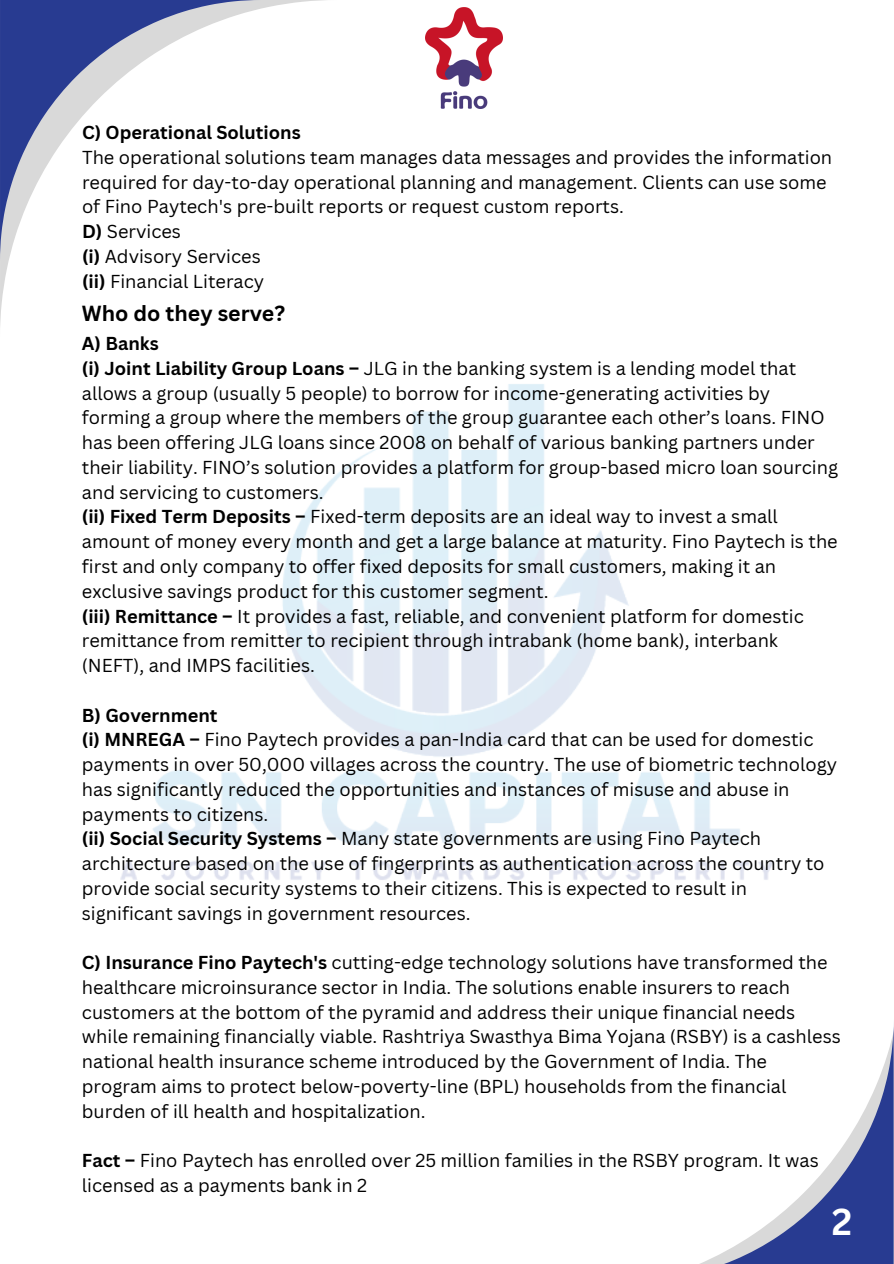
<style>
.page{position:relative;width:894px;height:1264px;background:#fff}
.page>*{position:absolute;margin:0;border:0;box-sizing:border-box;transform-origin:0 0}
.t1{font:700 36.6px "Canva Sans";color:#fff}
.t2{font:700 21.3px "Canva Sans";color:#000}
.t3{font:18.3px/24.8px "Canva Sans";color:#000}
.t4{font:700 18.3px "Canva Sans";color:#000}
.t5{font:18.15px/24.8px "Canva Sans";color:#000}
.t6{font:700 18.15px "Canva Sans";color:#000}
.s1{font-weight:700}
</style>
<div class="page">
<img style="left:120px;top:7px;width:654px;height:873px">
<svg style="left:0;top:0;width:336px;height:336px"></svg>
<svg style="left:0;top:0;width:261px;height:261px"></svg>
<svg style="left:702px;top:1035px;width:191px;height:228px"></svg>
<img style="left:425px;top:8px;width:77px;height:101px">
<p class="t4" style="left:82px;top:120px;width:220px">C) Operational Solutions</p>
<p class="t3" style="left:82px;top:144px;width:751px">The operational solutions team manages data messages and provides the information required for day-to-day operational planning and management. Clients can use some of Fino Paytech's pre-built reports or request custom reports.</p>
<p class="t3" style="left:82px;top:219px;width:100px"><span class="s1">D)</span> Services</p>
<p class="t3" style="left:82px;top:243px;width:180px"><span class="s1">(i)</span> Advisory Services</p>
<p class="t3" style="left:82px;top:268px;width:184px"><span class="s1">(ii)</span> Financial Literacy</p>
<p class="t2" style="left:82px;top:298px;width:205px">Who do they serve?</p>
<p class="t6" style="left:82px;top:331px;width:78px">A) Banks</p>
<p class="t5" style="left:82px;top:355px;width:757px"><span class="s1">(i) Joint Liability Group Loans –</span> JLG in the banking system is a lending model that allows a group (usually 5 people) to borrow for income-generating activities by forming a group where the members of the group guarantee each other’s loans. FINO has been offering JLG loans since 2008 on behalf of various banking partners under their liability. FINO’s solution provides a platform for group-based micro loan sourcing and servicing to customers.</p>
<h1 class="t5" style="left:82px;top:504px;width:757px"><span class="s1">(ii) Fixed Term Deposits –</span> Fixed-term deposits are an ideal way to invest a small amount of money every month and get a large balance at maturity. Fino Paytech is the first and only company to offer fixed deposits for small customers, making it an exclusive savings product for this customer segment.</h1>
<p class="t5" style="left:82px;top:603px;width:723px"><span class="s1">(iii) Remittance –</span> It provides a fast, reliable, and convenient platform for domestic remittance from remitter to recipient through intrabank (home bank), interbank (NEFT), and IMPS facilities.</p>
<p class="t6" style="left:82px;top:702px;width:137px">B) Government</p>
<p class="t5" style="left:82px;top:727px;width:756px"><span class="s1">(i) MNREGA –</span> Fino Paytech provides a pan-India card that can be used for domestic payments in over 50,000 villages across the country. The use of biometric technology has significantly reduced the opportunities and instances of misuse and abuse in payments to citizens.</p>
<p class="t5" style="left:82px;top:826px;width:744px"><span class="s1">(ii) Social Security Systems –</span> Many state governments are using Fino Paytech architecture based on the use of fingerprints as authentication across the country to provide social security systems to their citizens. This is expected to result in significant savings in government resources.</p>
<p class="t5" style="left:82px;top:949px;width:760px"><span class="s1">C) Insurance Fino Paytech's</span> cutting-edge technology solutions have transformed the healthcare microinsurance sector in India. The solutions enable insurers to reach customers at the bottom of the pyramid and address their unique financial needs while remaining financially viable. Rashtriya Swasthya Bima Yojana (RSBY) is a cashless national health insurance scheme introduced by the Government of India. The program aims to protect below-poverty-line (BPL) households from the financial burden of ill health and hospitalization.</p>
<p class="t5" style="left:82px;top:1147px;width:738px"><span class="s1">Fact –</span> Fino Paytech has enrolled over 25 million families in the RSBY program. It was licensed as a payments bank in 2</p>
<p class="t1" style="left:831px;top:1195px;width:22px">2</p>
</div>
